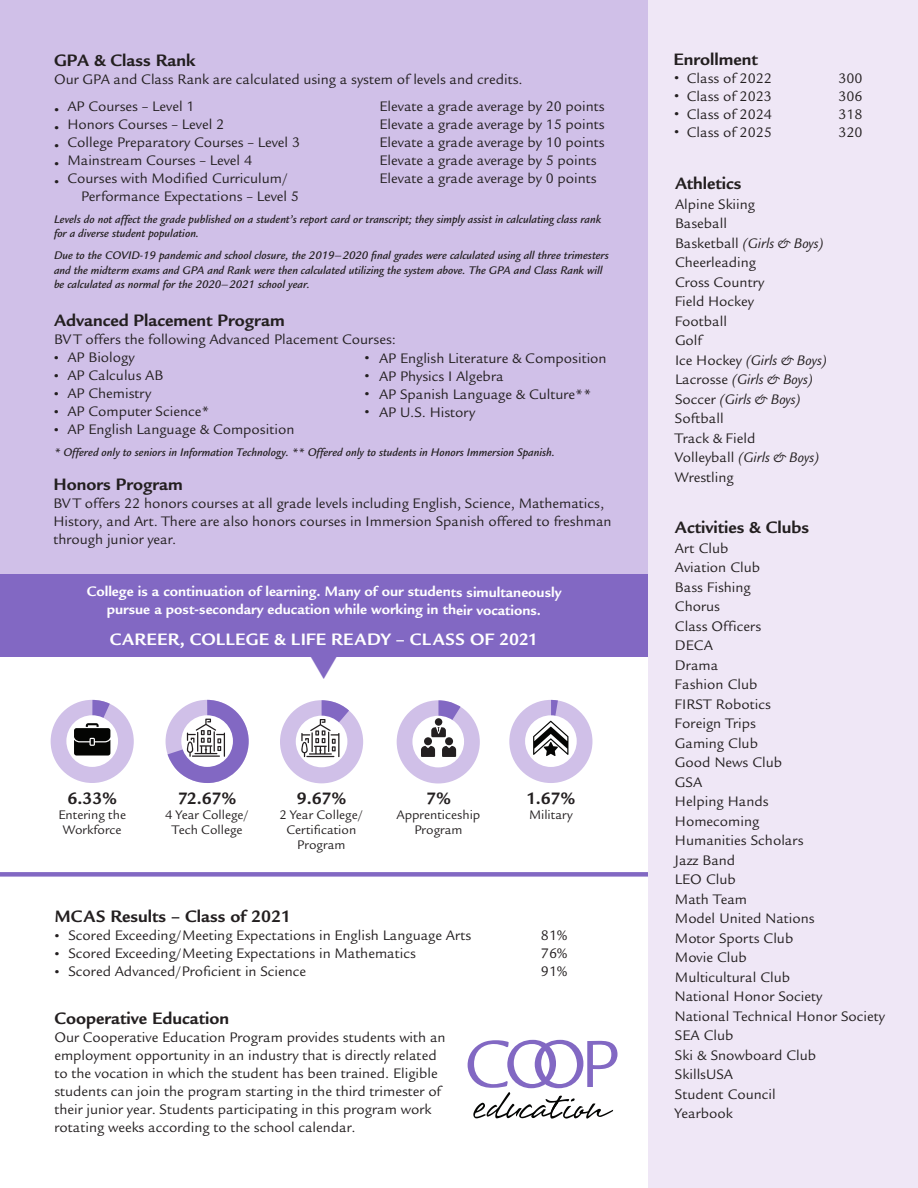
<style>
.page{position:relative;width:918px;height:1188px;background:#fff}
.page>*{position:absolute;margin:0;border:0;box-sizing:border-box;transform-origin:0 0}
.t1{font:72.45px "Legacy Sans";color:#8268c3}
.t2{font:33px "Legacy Sans";color:#231f20}
.t3{font:700 18px "Legacy Sans";color:#231f20}
.t4{font:700 18px "Legacy Sans";letter-spacing:.02em;color:#fff}
.t5{font:15px/19.5px "Legacy Sans";color:#231f20}
.t6{font:700 15px/18px "Legacy Sans";color:#fff;text-align:center}
.t7{font:italic 15px/19.5px "Legacy Sans";color:#231f20}
.t8{font:13.5px/15px "Legacy Sans";color:#231f20;text-align:center}
.t9{font:italic 500 12px/14.4px "Legacy Sans";color:#231f20}
.s1{font-style:normal}
.s2{font-style:italic}
</style>
<div class="page">
<div style="left:397px;top:700px;width:83px;height:83px;background:#d0c0e8;border-radius:50%"></div>
<svg style="left:168px;top:700px;width:81px;height:83px"></svg>
<div style="left:280px;top:700px;width:83px;height:83px;background:#d0c0e8;border-radius:50%"></div>
<div style="left:296px;top:716px;width:51px;height:51px;background:#fff;border-radius:50%"></div>
<svg style="left:301px;top:700px;width:48px;height:57px"></svg>
<div style="left:412px;top:716px;width:52px;height:51px;background:#fff;border-radius:50%"></div>
<svg style="left:421px;top:700px;width:40px;height:57px"></svg>
<div style="left:0;top:0;width:648px;height:589px;background:#d0c0e8"></div>
<div style="left:509px;top:700px;width:83px;height:83px;background:#d0c0e8;border-radius:50%"></div>
<div style="left:525px;top:715px;width:52px;height:52px;background:#fff;border-radius:50%"></div>
<svg style="left:533px;top:700px;width:35px;height:56px"></svg>
<div style="left:648px;top:0;width:270px;height:1188px;background:#efe7f6"></div>
<div style="left:0;top:575px;width:648px;height:82px;background:#8268c3"></div>
<div style="left:0;top:872px;width:648px;height:5px;background:#8268c3"></div>
<svg style="left:473px;top:1092px;width:140px;height:27px"></svg>
<div style="left:51px;top:700px;width:83px;height:83px;background:#d0c0e8;border-radius:50%"></div>
<div style="left:66px;top:715px;width:52px;height:52px;background:#fff;border-radius:50%"></div>
<svg style="left:74px;top:700px;width:36px;height:56px"></svg>
<p class="t3" style="left:54px;top:50px;width:143px">GPA &amp; Class Rank</p>
<p class="t5" style="left:54px;top:70px;width:470px">Our GPA and Class Rank are calculated using a system of levels and credits.</p>
<p class="t5" style="left:68px;top:97px;width:128px">AP Courses – Level 1</p>
<p class="t5" style="left:379px;top:97px;width:227px">Elevate a grade average by 20 points</p>
<p class="t5" style="left:68px;top:115px;width:158px">Honors Courses – Level 2</p>
<p class="t5" style="left:379px;top:115px;width:227px">Elevate a grade average by 15 points</p>
<p class="t5" style="left:68px;top:133px;width:234px">College Preparatory Courses – Level 3</p>
<p class="t5" style="left:379px;top:133px;width:227px">Elevate a grade average by 10 points</p>
<p class="t5" style="left:68px;top:151px;width:186px">Mainstream Courses – Level 4</p>
<p class="t5" style="left:379px;top:151px;width:219px">Elevate a grade average by 5 points</p>
<p class="t5" style="left:68px;top:169px;width:222px">Courses with Modified Curriculum/</p>
<p class="t5" style="left:379px;top:169px;width:219px">Elevate a grade average by 0 points</p>
<p class="t5" style="left:81px;top:187px;width:220px">Performance Expectations – Level 5</p>
<p class="t9" style="left:54px;top:212px;width:549px">Levels do not affect the grade published on a student’s report card or transcript; they simply assist in calculating class rank for a diverse student population.</p>
<p class="t9" style="left:54px;top:248px;width:556px">Due to the COVID-19 pandemic and school closure, the 2019–2020 final grades were calculated using all three trimesters and the midterm exams and GPA and Rank were then calculated utilizing the system above. The GPA and Class Rank will be calculated as normal for the 2020–2021 school year.</p>
<p class="t2" style="left:52px;top:82px;width:11px">.</p>
<p class="t2" style="left:52px;top:100px;width:11px">.</p>
<p class="t2" style="left:52px;top:118px;width:11px">.</p>
<p class="t2" style="left:52px;top:136px;width:11px">.</p>
<p class="t2" style="left:52px;top:154px;width:11px">.</p>
<p class="t3" style="left:54px;top:310px;width:232px">Advanced Placement Program</p>
<p class="t5" style="left:54px;top:329px;width:344px">BV T offers the following Advanced Placement Courses:</p>
<p class="t5" style="left:68px;top:348px;width:97px;line-height:18px">AP Biology<br>AP Calculus AB</p>
<p class="t5" style="left:68px;top:384px;width:143px;line-height:18px">AP Chemistry<br>AP Computer Science*</p>
<p class="t5" style="left:68px;top:419px;width:228px">AP English Language &amp; Composition</p>
<p class="t9" style="left:54px;top:445px;width:503px">* Offered only to seniors in Information Technology. ** Offered only to students in Honors Immersion Spanish.</p>
<p class="t5" style="left:379px;top:349px;width:229px;line-height:18px">AP English Literature &amp; Composition<br>AP Physics I Algebra</p>
<p class="t5" style="left:379px;top:385px;width:214px">AP Spanish Language &amp; Culture**</p>
<p class="t5" style="left:379px;top:403px;width:98px">AP U.S. History</p>
<p class="t2" style="left:52px;top:330px;width:11px">.</p>
<p class="t2" style="left:52px;top:348px;width:11px">.</p>
<p class="t2" style="left:52px;top:366px;width:11px">.</p>
<p class="t2" style="left:52px;top:384px;width:11px">.</p>
<p class="t2" style="left:52px;top:402px;width:11px">.</p>
<p class="t2" style="left:362px;top:330px;width:11px">.</p>
<p class="t2" style="left:362px;top:348px;width:11px">.</p>
<p class="t2" style="left:362px;top:366px;width:11px">.</p>
<p class="t2" style="left:362px;top:384px;width:11px">.</p>
<p class="t3" style="left:53px;top:474px;width:131px">Honors Program</p>
<p class="t5" style="left:53px;top:495px;width:560px;line-height:18px">BV T offers 22 honors courses at all grade levels including English, Science, Mathematics,<br>History, and Art. There are also honors courses in Immersion Spanish offered to freshman through junior year.</p>
<p class="t6" style="left:87px;top:583px;width:476px">College is a continuation of learning. Many of our students simultaneously pursue a post-secondary education while working in their vocations.</p>
<p class="t4" style="left:110px;top:629px;width:430px">CAREER, COLLEGE &amp; LIFE READY – CLASS OF 2021</p>
<p class="t3" style="left:68px;top:788px;width:51px">6.33%</p>
<p class="t8" style="left:58px;top:807px;width:69px">Entering the<br>Workforce</p>
<p class="t3" style="left:178px;top:788px;width:60px">72.67%</p>
<p class="t8" style="left:165px;top:807px;width:85px">4 Year College/<br>Tech College</p>
<p class="t3" style="left:297px;top:788px;width:51px">9.67%</p>
<p class="t8" style="left:279px;top:807px;width:85px">2 Year College/<br>Certification<br>Program</p>
<p class="t3" style="left:426px;top:788px;width:26px">7%</p>
<p class="t8" style="left:397px;top:807px;width:85px">Apprenticeship<br>Program</p>
<p class="t3" style="left:527px;top:788px;width:50px">1.67%</p>
<p class="t8" style="left:529px;top:807px;width:45px">Military</p>
<p class="t3" style="left:55px;top:906px;width:238px">MCAS Results – Class of 2021</p>
<p class="t5" style="left:68px;top:926px;width:404px">Scored Exceeding/Meeting Expectations in English Language Arts</p>
<p class="t5" style="left:541px;top:926px;width:28px">81%</p>
<p class="t5" style="left:68px;top:944px;width:349px">Scored Exceeding/Meeting Expectations in Mathematics</p>
<p class="t5" style="left:541px;top:944px;width:28px">76%</p>
<p class="t5" style="left:68px;top:962px;width:239px">Scored Advanced/Proficient in Science</p>
<p class="t5" style="left:541px;top:962px;width:28px">91%</p>
<p class="t2" style="left:52px;top:908px;width:11px">.</p>
<p class="t2" style="left:52px;top:926px;width:11px">.</p>
<p class="t2" style="left:52px;top:944px;width:11px">.</p>
<p class="t3" style="left:54px;top:1008px;width:176px">Cooperative Education</p>
<p class="t5" style="left:54px;top:1028px;width:393px;line-height:18px">Our Cooperative Education Program provides students with an employment opportunity in an industry that is directly related to the vocation in which the student has been trained. Eligible students can join the program starting in the third trimester of their junior year. Students participating in this program work rotating weeks according to the school calendar.</p>
<p class="t1" style="left:464px;top:1023px;width:157px">COOP</p>
<p class="t3" style="left:673px;top:49px;width:86px">Enrollment</p>
<p class="t5" style="left:687px;top:69px;width:86px">Class of 2022</p>
<p class="t5" style="left:838px;top:69px;width:26px">300</p>
<p class="t5" style="left:687px;top:87px;width:86px">Class of 2023</p>
<p class="t5" style="left:838px;top:87px;width:26px">306</p>
<p class="t5" style="left:687px;top:105px;width:86px">Class of 2024</p>
<p class="t5" style="left:838px;top:105px;width:26px">318</p>
<p class="t5" style="left:687px;top:123px;width:86px">Class of 2025</p>
<p class="t5" style="left:838px;top:123px;width:26px">320</p>
<p class="t2" style="left:672px;top:50px;width:11px">.</p>
<p class="t2" style="left:672px;top:68px;width:11px">.</p>
<p class="t2" style="left:672px;top:86px;width:11px">.</p>
<p class="t2" style="left:672px;top:104px;width:11px">.</p>
<p class="t3" style="left:675px;top:173px;width:68px">Athletics</p>
<p class="t5" style="left:675px;top:194px;width:82px">Alpine Skiing</p>
<p class="t5" style="left:675px;top:214px;width:53px">Baseball</p>
<p class="t7" style="left:675px;top:233px;width:150px"><span class="s1">Basketball</span> (Girls &amp; Boys)</p>
<p class="t5" style="left:675px;top:253px;width:83px">Cheerleading</p>
<p class="t5" style="left:675px;top:272px;width:91px">Cross Country</p>
<p class="t5" style="left:675px;top:292px;width:80px">Field Hockey</p>
<p class="t5" style="left:675px;top:311px;width:54px">Football</p>
<p class="t5" style="left:675px;top:331px;width:28px">Golf</p>
<p class="t7" style="left:675px;top:350px;width:154px"><span class="s1">Ice Hockey</span> (Girls &amp; Boys)<br><span class="s1">Lacrosse</span> (Girls &amp; Boys)</p>
<p class="t7" style="left:675px;top:389px;width:127px"><span class="s1">Soccer</span> (Girls &amp; Boys)</p>
<p class="t5" style="left:675px;top:409px;width:50px">Softball</p>
<p class="t5" style="left:675px;top:428px;width:146px">Track &amp; Field<br>Volleyball <span class="s2">(Girls &amp; Boys)<br></span>Wrestling</p>
<p class="t3" style="left:675px;top:517px;width:136px">Activities &amp; Clubs</p>
<p class="t5" style="left:675px;top:538px;width:212px">Art Club<br>Aviation Club<br>Bass Fishing<br>Chorus<br>Class Officers<br>DECA<br>Drama<br>Fashion Club<br>FIRST Robotics<br>Foreign Trips<br>Gaming Club<br>Good News Club<br>GSA<br>Helping Hands<br>Homecoming<br>Humanities Scholars<br>Jazz Band<br>LEO Club<br>Math Team<br>Model United Nations<br>Motor Sports Club<br>Movie Club<br>Multicultural Club<br>National Honor Society<br>National Technical Honor Society<br>SEA Club<br>Ski &amp; Snowboard Club<br>SkillsUSA<br>Student Council<br>Yearbook</p>
</div>
